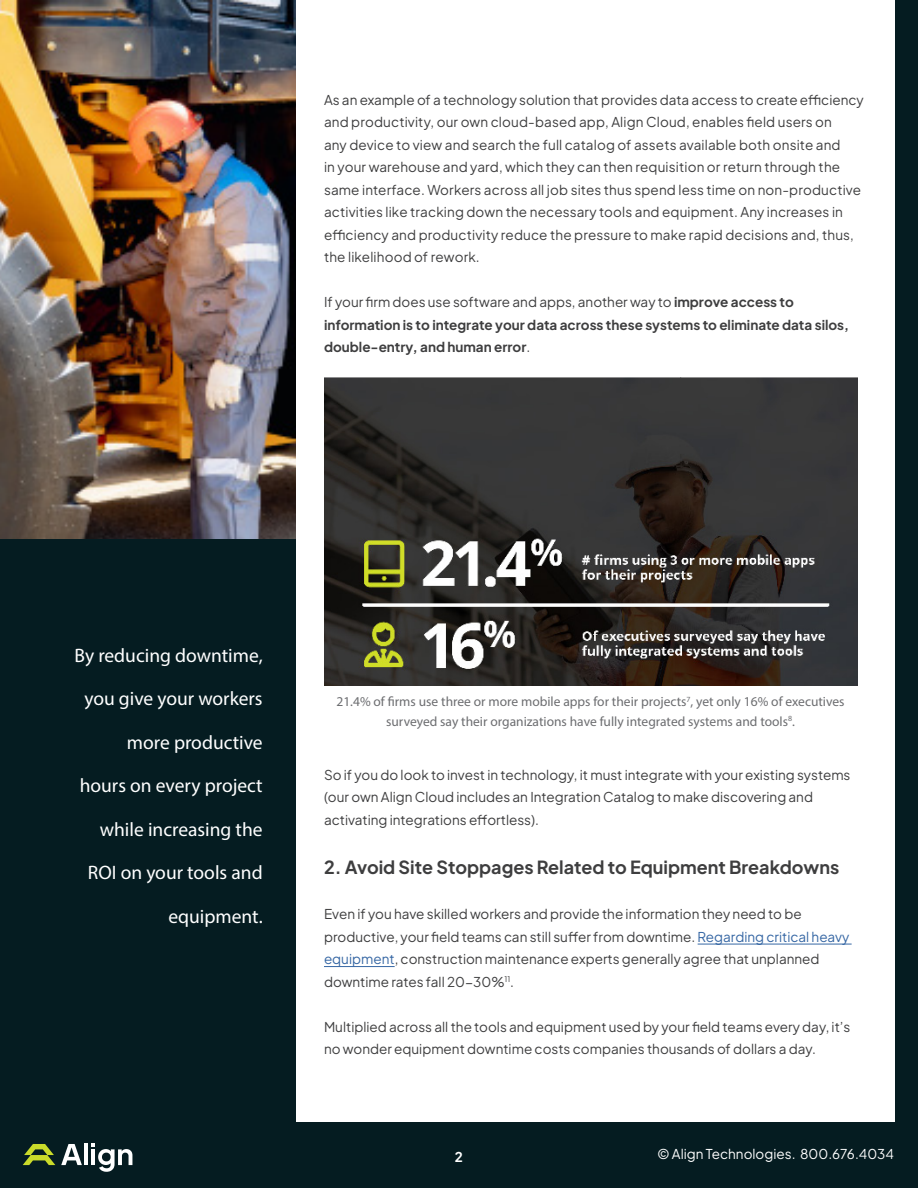
<style>
.page{position:relative;width:918px;height:1188px;background:#fff}
.page>*{position:absolute;margin:0;border:0;box-sizing:border-box;transform-origin:0 0}
.large_white_sidebar{font:19.5px "Myriad Pro";color:#fff}
.headline{font:700 18px "Plus Jakarta Sans";color:#3e3e3f}
.body_paragraph{font:13.5px/22.5px "Plus Jakarta Sans";color:#3e3e3f}
.body_paragraph-2{font:700 13.5px/22.5px "Plus Jakarta Sans";color:#3e3e3f}
.captions{font:13.5px/19.5px "Myriad Pro";color:#6c6d70;text-align:center}
.t1{font:13.5px "Plus Jakarta Sans";color:#fff}
.t2{font:700 13.5px "Plus Jakarta Sans";color:#fff}
.s1{font-weight:400}
.s2{color:#3667a4}
</style>
<div class="page">
<div style="left:0;top:0;width:918px;height:1120px;background:#051c21"></div>
<div style="left:0;top:1120px;width:918px;height:68px;background:#051c21;border:2px solid #051c21"></div>
<svg style="left:23px;top:1144px;width:32px;height:21px"></svg>
<hr style="left:84px;top:1143px;width:4px;height:22px;background:#fff">
<svg style="left:61px;top:1144px;width:21px;height:21px"></svg>
<svg style="left:91px;top:1143px;width:41px;height:29px"></svg>
<div style="left:296px;top:0;width:598px;height:1121px;background:#fff"></div>
<hr style="left:698px;top:944px;width:154px;height:1px;background:#3667a4">
<hr style="left:324px;top:966px;width:71px;height:1px;background:#3667a4">
<img style="left:0;top:0;width:296px;height:538px">
<img style="left:324px;top:378px;width:533px;height:308px">
<p class="body_paragraph" style="left:324px;top:87px;width:541px">As an example of a technology solution that provides data access to create efficiency and productivity, our own cloud-based app, Align Cloud, enables field users on<br>any device to view and search the full catalog of assets available both onsite and<br>in your warehouse and yard, which they can then requisition or return through the same interface. Workers across all job sites thus spend less time on non-productive activities like tracking down the necessary tools and equipment. Any increases in efficiency and productivity reduce the pressure to make rapid decisions and, thus, the likelihood of rework.</p>
<p class="body_paragraph-2" style="left:324px;top:289px;width:527px"><span class="s1">If your firm does use software and apps, another way to</span> improve access to information is to integrate your data across these systems to eliminate data silos, double-entry, and human error<span class="s1">.</span></p>
<p class="large_white_sidebar" style="left:74px;top:643px;width:190px">By reducing downtime,</p>
<p class="large_white_sidebar" style="left:84px;top:687px;width:180px">you give your workers</p>
<p class="large_white_sidebar" style="left:127px;top:730px;width:137px">more productive</p>
<p class="large_white_sidebar" style="left:80px;top:774px;width:185px">hours on every project</p>
<p class="large_white_sidebar" style="left:100px;top:817px;width:164px">while increasing the</p>
<p class="large_white_sidebar" style="left:88px;top:861px;width:176px">ROI on your tools and</p>
<p class="large_white_sidebar" style="left:168px;top:904px;width:96px">equipment.</p>
<p class="captions" style="left:336px;top:692px;width:510px">21.4% of firms use three or more mobile apps for their projects<sup>7</sup>, yet only 16% of executives surveyed say their organizations have fully integrated systems and tools<sup>8</sup>.</p>
<p class="body_paragraph" style="left:324px;top:762px;width:528px">So if you do look to invest in technology, it must integrate with your existing systems (our own Align Cloud includes an Integration Catalog to make discovering and activating integrations effortless).</p>
<p class="headline" style="left:324px;top:852px;width:517px">2. Avoid Site Stoppages Related to Equipment Breakdowns</p>
<p class="body_paragraph" style="left:324px;top:902px;width:527px">Even if you have skilled workers and provide the information they need to be productive, your field teams can still suffer from downtime. <span class="s2">Regarding critical heavy equipment</span>, construction maintenance experts generally agree that unplanned downtime rates fall 20-30%<sup>11</sup>.</p>
<p class="body_paragraph" style="left:324px;top:1014px;width:528px">Multiplied across all the tools and equipment used by your field teams every day, it’s no wonder equipment downtime costs companies thousands of dollars a day.</p>
<p class="t2" style="left:455px;top:1145px;width:10px">2</p>
<p class="t1" style="left:658px;top:1143px;width:238px">© Align Technologies. 800.676.4034</p>
</div>
